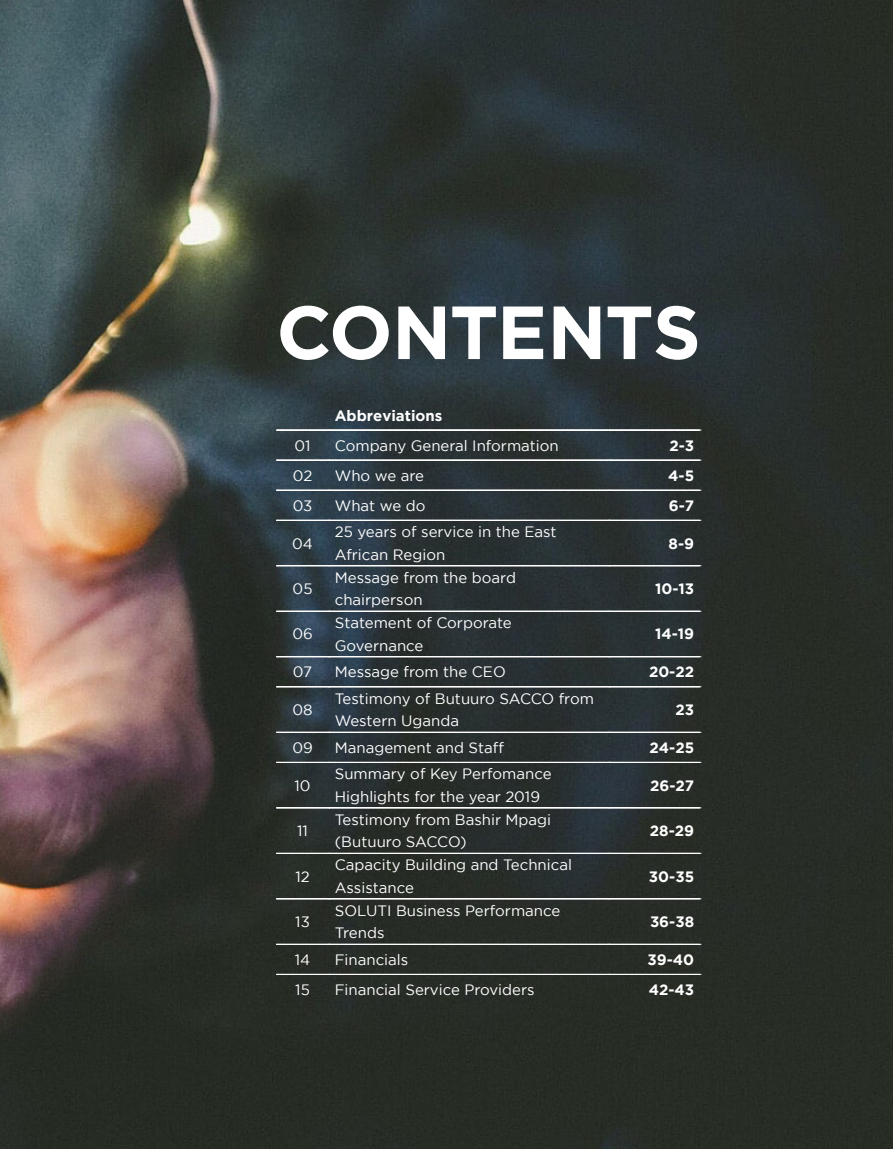
<style>
.page{position:relative;width:893px;height:1149px;background:#fff}
.page>*{position:absolute;margin:0;border:0;box-sizing:border-box;transform-origin:0 0}
.t1{font:700 75px "Gotham";letter-spacing:-.02em;color:#fff}
.t2{font:15px/22.5px "Gotham";color:#fff}
.t3{font:700 15px "Gotham";color:#fff}
</style>
<div class="page">
<img style="left:0;top:0;width:893px;height:1148px">
<div style="left:693px;top:105px;width:119px;height:17px;background:#282d28"></div>
<div style="left:693px;top:40px;width:118px;height:51px;background:#282d28"></div>
<hr style="left:129px;top:105px;width:683px;height:1px;background:#253f8e">
<svg style="left:276px;top:429px;width:425px;height:1px"></svg>
<svg style="left:276px;top:460px;width:425px;height:1px"></svg>
<svg style="left:276px;top:490px;width:425px;height:1px"></svg>
<svg style="left:276px;top:520px;width:425px;height:1px"></svg>
<svg style="left:276px;top:565px;width:425px;height:1px"></svg>
<svg style="left:276px;top:610px;width:425px;height:1px"></svg>
<svg style="left:276px;top:656px;width:425px;height:1px"></svg>
<svg style="left:276px;top:686px;width:425px;height:1px"></svg>
<svg style="left:276px;top:731px;width:425px;height:1px"></svg>
<svg style="left:276px;top:761px;width:425px;height:1px"></svg>
<svg style="left:276px;top:807px;width:425px;height:1px"></svg>
<svg style="left:276px;top:852px;width:425px;height:1px"></svg>
<svg style="left:276px;top:898px;width:425px;height:1px"></svg>
<svg style="left:276px;top:943px;width:425px;height:1px"></svg>
<svg style="left:276px;top:973px;width:425px;height:1px"></svg>
<p class="t1" style="left:276px;top:289px;width:426px">CONTENTS</p>
<p class="t3" style="left:335px;top:406px;width:109px">Abbreviations</p>
<p class="t2" style="left:295px;top:433px;width:18px">01</p>
<p class="t2" style="left:335px;top:433px;width:226px">Company General Information</p>
<p class="t3" style="left:669px;top:436px;width:26px">2-3</p>
<p class="t2" style="left:293px;top:463px;width:21px">02</p>
<p class="t2" style="left:335px;top:463px;width:91px">Who we are</p>
<p class="t3" style="left:668px;top:466px;width:27px">4-5</p>
<p class="t2" style="left:293px;top:494px;width:21px">03</p>
<p class="t2" style="left:335px;top:494px;width:92px">What we do</p>
<p class="t3" style="left:669px;top:496px;width:27px">6-7</p>
<p class="t2" style="left:292px;top:531px;width:22px">04</p>
<p class="t2" style="left:335px;top:520px;width:223px">25 years of service in the East<br>African Region</p>
<p class="t3" style="left:669px;top:534px;width:27px">8-9</p>
<p class="t2" style="left:293px;top:577px;width:21px">05</p>
<p class="t2" style="left:335px;top:565px;width:183px">Message from the board chairperson</p>
<p class="t3" style="left:655px;top:580px;width:41px">10-13</p>
<p class="t2" style="left:292px;top:622px;width:22px">06</p>
<p class="t2" style="left:335px;top:611px;width:178px">Statement of Corporate<br>Governance</p>
<p class="t3" style="left:655px;top:625px;width:41px">14-19</p>
<p class="t2" style="left:293px;top:660px;width:21px">07</p>
<p class="t2" style="left:335px;top:660px;width:172px">Message from the CEO</p>
<p class="t3" style="left:649px;top:663px;width:47px">20-22</p>
<p class="t2" style="left:292px;top:698px;width:22px">08</p>
<p class="t2" style="left:335px;top:686px;width:261px">Testimony of Butuuro SACCO from<br>Western Uganda</p>
<p class="t3" style="left:675px;top:700px;width:20px">23</p>
<p class="t2" style="left:292px;top:735px;width:22px">09</p>
<p class="t2" style="left:335px;top:735px;width:171px">Management and Staff</p>
<p class="t3" style="left:649px;top:738px;width:46px">24-25</p>
<p class="t2" style="left:295px;top:773px;width:18px">10</p>
<p class="t2" style="left:335px;top:762px;width:218px">Summary of Key Perfomance<br>Highlights for the year 2019</p>
<p class="t3" style="left:650px;top:776px;width:46px">26-27</p>
<p class="t2" style="left:297px;top:819px;width:12px">11</p>
<p class="t2" style="left:335px;top:807px;width:218px">Testimony from Bashir Mpagi (Butuuro SACCO)</p>
<p class="t3" style="left:650px;top:821px;width:46px">28-29</p>
<p class="t2" style="left:295px;top:864px;width:16px">12</p>
<p class="t2" style="left:335px;top:853px;width:239px">Capacity Building and Technical<br>Assistance</p>
<p class="t3" style="left:649px;top:867px;width:47px">30-35</p>
<p class="t2" style="left:295px;top:909px;width:16px">13</p>
<p class="t2" style="left:335px;top:898px;width:227px">SOLUTI Business Performance<br>Trends</p>
<p class="t3" style="left:650px;top:912px;width:46px">36-38</p>
<p class="t2" style="left:295px;top:947px;width:17px">14</p>
<p class="t2" style="left:335px;top:947px;width:75px">Financials</p>
<p class="t3" style="left:647px;top:950px;width:48px">39-40</p>
<p class="t2" style="left:295px;top:977px;width:16px">15</p>
<p class="t2" style="left:335px;top:977px;width:201px">Financial Service Providers</p>
<p class="t3" style="left:649px;top:980px;width:47px">42-43</p>
</div>
